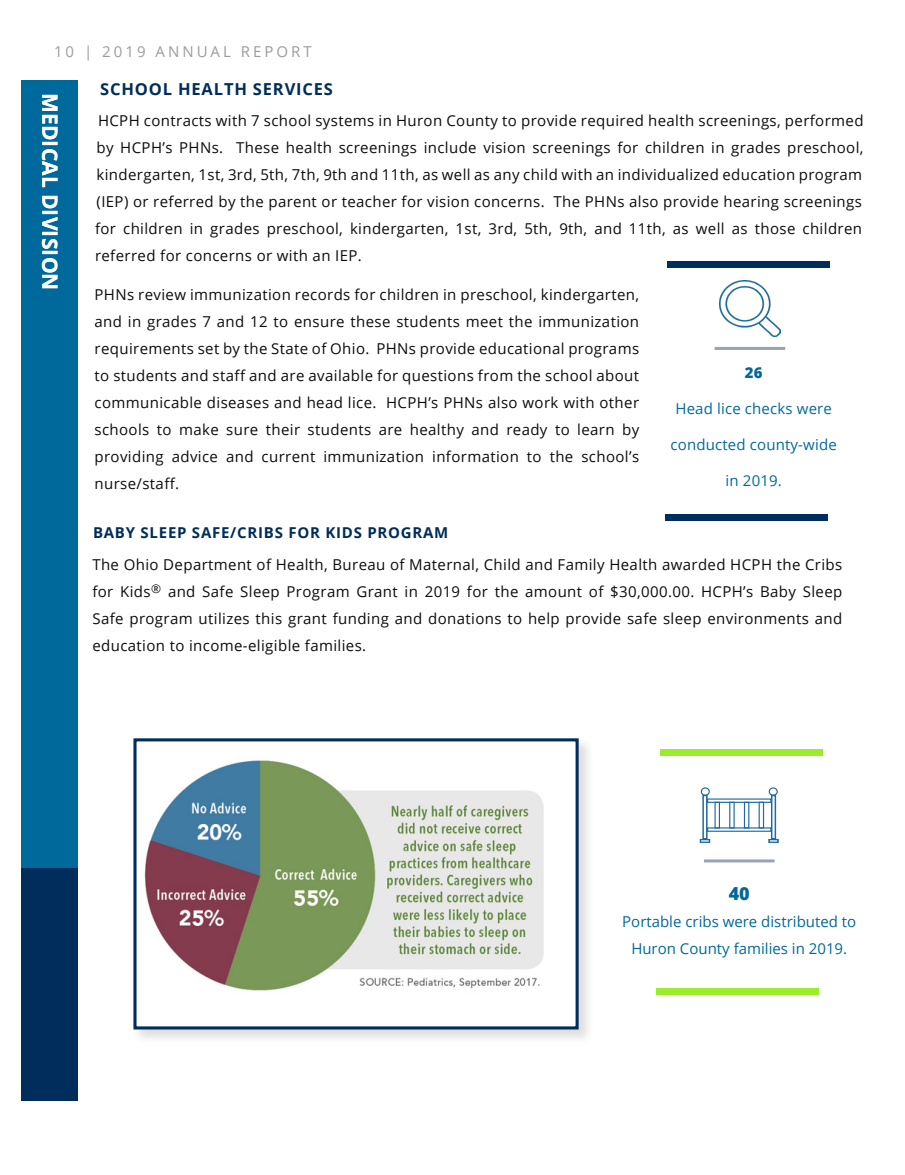
<style>
.page{position:relative;width:905px;height:1175px;background:#fff}
.page>*{position:absolute;margin:0;border:0;box-sizing:border-box;transform-origin:0 0}
.t1{font:700 21px "Open Sans";letter-spacing:.01em;color:#fff}
.Call_Out_Number{font:800 18px "Open Sans";color:#00699c}
.Header{font:700 16.5px "Open Sans";letter-spacing:.05em;color:#002d5b}
.Paragraph{font:15px/27px "Open Sans";letter-spacing:.025em;color:#0c0c0d;text-align:justify}
.Call_Out_Text{font:15px/27px "Open Sans";color:#00699c;text-align:center}
.Header-2{font:700 15px "Open Sans";letter-spacing:.05em;color:#002d5b}
.Header_Master_page{font:15px "Open Sans";letter-spacing:.2em;color:#9a9c9e}
.t2{font:800 15px "Open Sans";color:#00699c}
</style>
<div class="page">
<div style="left:665px;top:514px;width:162px;height:7px;background:#002d5b"></div>
<div style="left:667px;top:261px;width:162px;height:6px;background:#002d5b"></div>
<img style="left:719px;top:280px;width:61px;height:57px">
<div style="left:714px;top:347px;width:71px;height:3px;border:2px solid #7a8599"></div>
<div style="left:660px;top:749px;width:162px;height:6px;background:#9aed2b"></div>
<div style="left:656px;top:988px;width:162px;height:6px;background:#9aed2b"></div>
<div style="left:21px;top:80px;width:57px;height:788px;background:#00699c"></div>
<div style="left:21px;top:868px;width:57px;height:233px;background:#002d5b"></div>
<div style="left:132px;top:736px;width:462px;height:309px;background:#231f20;opacity:.15"></div>
<img style="left:137px;top:742px;width:437px;height:283px">
<div style="left:133px;top:738px;width:445px;height:291px;border:3px solid #002d5b"></div>
<div style="left:702px;top:794px;width:5px;height:45px;border:2px solid #1f6a9c"></div>
<div style="left:699px;top:839px;width:11px;height:4px;border:1px solid #1f6a9c"></div>
<div style="left:771px;top:794px;width:5px;height:45px;border:2px solid #1f6a9c"></div>
<div style="left:768px;top:839px;width:10px;height:4px;border:1px solid #1f6a9c"></div>
<svg style="left:700px;top:787px;width:78px;height:45px"></svg>
<div style="left:704px;top:859px;width:70px;height:3px;border:2px solid #7a8599"></div>
<p class="Header_Master_page" style="left:54px;top:41px;width:259px">10 | 2019 ANNUAL REPORT</p>
<p class="t1" style="left:65px;top:93px;width:199px;rotate:90deg">MEDICAL DIVISION</p>
<p class="Header" style="left:100px;top:77px;width:234px">SCHOOL HEALTH SERVICES</p>
<p class="Paragraph" style="left:95px;top:106px;width:770px">HCPH contracts with 7 school systems in Huron County to provide required health screenings, performed by HCPH’s PHNs. These health screenings include vision screenings for children in grades preschool, kindergarten, 1st, 3rd, 5th, 7th, 9th and 11th, as well as any child with an individualized education program (IEP) or referred by the parent or teacher for vision concerns. The PHNs also provide hearing screenings for children in grades preschool, kindergarten, 1st, 3rd, 5th, 9th, and 11th, as well as those children referred for concerns or with an IEP.</p>
<p class="Paragraph" style="left:94px;top:281px;width:546px">PHNs review immunization records for children in preschool, kindergarten, and in grades 7 and 12 to ensure these students meet the immunization requirements set by the State of Ohio. PHNs provide educational programs to students and staff and are available for questions from the school about communicable diseases and head lice. HCPH’s PHNs also work with other schools to make sure their students are healthy and ready to learn by providing advice and current immunization information to the school’s nurse/staff.</p>
<p class="t2" style="left:744px;top:361px;width:19px">26</p>
<p class="Call_Out_Text" style="left:675px;top:395px;width:158px">Head lice checks were</p>
<p class="Call_Out_Text" style="left:670px;top:431px;width:168px">conducted county-wide</p>
<p class="Call_Out_Text" style="left:725px;top:467px;width:58px">in 2019.</p>
<p class="Header-2" style="left:93px;top:522px;width:357px">BABY SLEEP SAFE/CRIBS FOR KIDS PROGRAM</p>
<p class="Paragraph" style="left:92px;top:551px;width:751px">The Ohio Department of Health, Bureau of Maternal, Child and Family Health awarded HCPH the Cribs for Kids<sup>®</sup> and Safe Sleep Program Grant in 2019 for the amount of $30,000.00. HCPH’s Baby Sleep Safe program utilizes this grant funding and donations to help provide safe sleep environments and education to income-eligible families.</p>
<p class="Call_Out_Number" style="left:728px;top:880px;width:23px">40</p>
<p class="Call_Out_Text" style="left:622px;top:907px;width:235px">Portable cribs were distributed to<br>Huron County families in 2019.</p>
</div>
